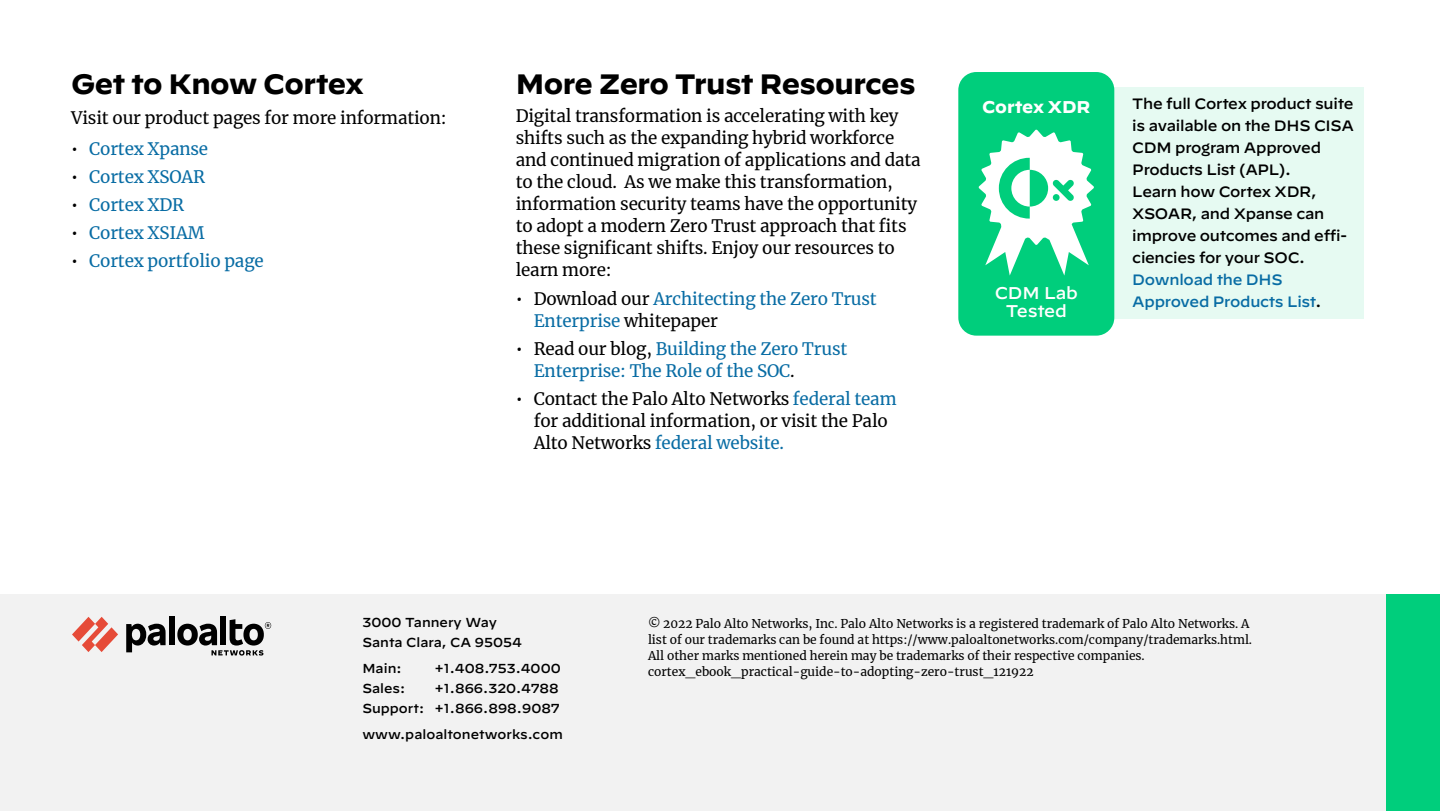
<style>
.page{position:relative;width:1440px;height:811px;background:#fff}
.page>*{position:absolute;margin:0;border:0;box-sizing:border-box;transform-origin:0 0}
.t1{font:700 28px "Decimal";letter-spacing:-.02em;color:#000}
.body-text{font:17px/22px "Merriweather";letter-spacing:-.01em;color:#000}
.t2{font:17px/22px "Merriweather";letter-spacing:-.01em;color:#086ca4}
.t3{font:500 17px/18px "Decimal";letter-spacing:-.01em;color:#fff;text-align:center}
.t4{font:700 17px "Decimal";letter-spacing:-.01em;color:#fff}
.Takeaway{font:500 15px/22px "Decimal";letter-spacing:-.02em;color:#000}
.t5{font:500 13px/20px "Decimal";color:#000}
.last-page-boilerplat{font:12px/16px "Merriweather";color:#000}
.s1{color:#000}
.s2{color:#086ca4}
</style>
<div class="page">
<div style="left:0;top:595px;width:1440px;height:216px;background:#f2f2f2"></div>
<svg style="left:72px;top:617px;width:46px;height:35px"></svg>
<div style="left:169px;top:616px;width:6px;height:29px;background:#000"></div>
<svg style="left:126px;top:623px;width:40px;height:29px"></svg>
<div style="left:220px;top:616px;width:6px;height:29px;background:#000"></div>
<svg style="left:177px;top:619px;width:94px;height:36px"></svg>
<div style="left:1386px;top:595px;width:54px;height:216px;background:#00ce7c"></div>
<div style="left:1115px;top:88px;width:249px;height:231px;background:#e6faf2"></div>
<div style="left:958px;top:72px;width:156px;height:264px;background:#00ce7c;border-radius:18px"></div>
<svg style="left:978px;top:129px;width:116px;height:146px"></svg>
<div style="left:1053px;top:194px;width:7px;height:7px;background:#00ce7c;border-radius:50%"></div>
<p class="t1" style="left:71px;top:68px;width:294px">Get to Know Cortex</p>
<p class="body-text" style="left:71px;top:107px;width:377px">Visit our product pages for more information:</p>
<p class="t2" style="left:71px;top:138px;width:138px"><span class="s1">•</span> Cortex Xpanse</p>
<p class="t2" style="left:71px;top:166px;width:135px"><span class="s1">•</span> Cortex XSOAR</p>
<p class="t2" style="left:71px;top:194px;width:114px"><span class="s1">•</span> Cortex XDR</p>
<p class="t2" style="left:71px;top:222px;width:135px"><span class="s1">•</span> Cortex XSIAM</p>
<p class="t2" style="left:71px;top:250px;width:194px"><span class="s1">•</span> Cortex portfolio page</p>
<p class="t1" style="left:516px;top:68px;width:401px">More Zero Trust Resources</p>
<p class="body-text" style="left:516px;top:105px;width:407px">Digital transformation is accelerating with key shifts such as the expanding hybrid workforce and continued migration of applications and data to the cloud. As we make this transformation, information security teams have the opportunity to adopt a modern Zero Trust approach that fits these significant shifts. Enjoy our resources to learn more:</p>
<p class="t2" style="left:534px;top:287px;width:345px;text-indent:-18px"><span class="s1">• Download our</span> Architecting the Zero Trust<br>Enterprise <span class="s1">whitepaper</span></p>
<p class="t2" style="left:534px;top:337px;width:315px;text-indent:-18px"><span class="s1">• Read our blog,</span> Building the Zero Trust<br>Enterprise: The Role of the SOC<span class="s1">.</span></p>
<p class="body-text" style="left:534px;top:387px;width:364px;text-indent:-18px">• Contact the Palo Alto Networks <span class="s2">federal team </span>for additional information, or visit the Palo<br>Alto Networks <span class="s2">federal website.</span></p>
<p class="t4" style="left:982px;top:97px;width:110px">Cortex XDR</p>
<p class="t3" style="left:995px;top:281px;width:85px">CDM Lab<br>Tested</p>
<p class="Takeaway" style="left:1132px;top:90px;width:223px">The full Cortex product suite is available on the DHS CISA<br>CDM program Approved<br>Products List (APL).<br>Learn how Cortex XDR,<br>XSOAR, and Xpanse can improve outcomes and effi&shy;ciencies for your SOC.<br><span class="s2">Download the DHS<br>Approved Products List</span>.</p>
<p class="t5" style="left:362px;top:610px;width:161px">3000 Tannery Way<br>Santa Clara, CA 95054</p>
<p class="t5" style="left:362px;top:656px;width:41px">Main:</p>
<p class="t5" style="left:434px;top:656px;width:128px">+1.408.753.4000</p>
<p class="t5" style="left:362px;top:676px;width:44px">Sales:</p>
<p class="t5" style="left:362px;top:676px;width:199px;text-align:right">+1.866.320.4788<br>Support: +1.866.898.9087</p>
<p class="t5" style="left:362px;top:722px;width:202px">www.paloaltonetworks.com</p>
<p class="last-page-boilerplat" style="left:648px;top:615px;width:606px">© 2022 Palo Alto Networks, Inc. Palo Alto Networks is a registered trademark of Palo Alto Networks. A list of our trademarks can be found at https://www.paloaltonetworks.com/company/trademarks.html.<br>All other marks mentioned herein may be trademarks of their respective companies. cortex_ebook_practical-guide-to-adopting-zero-trust_121922</p>
</div>
